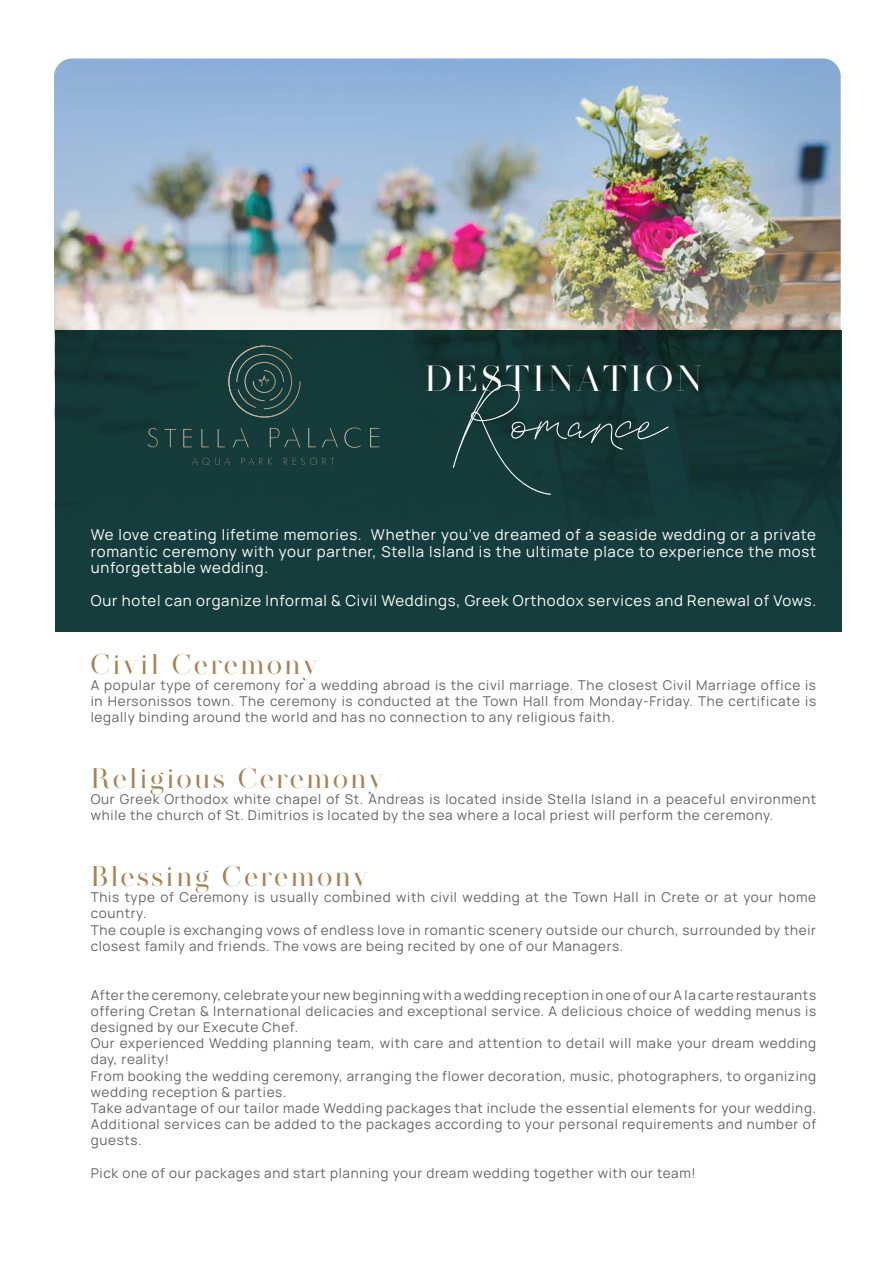
<style>
.page{position:relative;width:893px;height:1263px;background:#fff}
.page>*{position:absolute;margin:0;border:0;box-sizing:border-box;transform-origin:0 0}
.t1{font:72.9px "Blanc Seing";letter-spacing:-.035em;color:#fff}
.t2{font:36.45px "MADESAONARA";letter-spacing:.1em;color:#fff}
.t3{font:28.5px "MADESAONARA";letter-spacing:.1em;color:#a58355}
.t4{font:15px/16.5px "Manrope";letter-spacing:.05em;color:#fff;text-align:justify}
.t5{font:13.5px/16.2px "Manrope";letter-spacing:.05em;color:#636366}
</style>
<div class="page">
<img style="left:54px;top:58px;width:787px;height:574px">
<div style="left:55px;top:330px;width:787px;height:301px;background:#163e3d"></div>
<svg style="left:270px;top:428px;width:30px;height:19px"></svg>
<svg style="left:322px;top:428px;width:16px;height:19px"></svg>
<svg style="left:233px;top:428px;width:16px;height:19px"></svg>
<svg style="left:308px;top:428px;width:8px;height:19px"></svg>
<svg style="left:344px;top:427px;width:17px;height:21px"></svg>
<svg style="left:370px;top:428px;width:9px;height:19px"></svg>
<svg style="left:148px;top:428px;width:10px;height:19px"></svg>
<svg style="left:165px;top:429px;width:11px;height:18px"></svg>
<svg style="left:183px;top:429px;width:9px;height:18px"></svg>
<svg style="left:201px;top:429px;width:8px;height:18px"></svg>
<svg style="left:218px;top:429px;width:7px;height:18px"></svg>
<svg style="left:192px;top:458px;width:38px;height:7px"></svg>
<svg style="left:241px;top:458px;width:31px;height:7px"></svg>
<svg style="left:284px;top:458px;width:51px;height:7px"></svg>
<svg style="left:228px;top:345px;width:73px;height:72px"></svg>
<p class="t2" style="left:425px;top:357px;width:279px">DESTINATION</p>
<p class="t1" style="left:462px;top:370px;width:204px">Romance</p>
<p class="t4" style="left:91px;top:526px;width:727px">We love creating lifetime memories. Whether you’ve dreamed of a seaside wedding or a private romantic ceremony with your partner, Stella Island is the ultimate place to experience the most unforgettable wedding.</p>
<p class="t4" style="left:91px;top:592px;width:727px">Our hotel can organize Informal &amp; Civil Weddings, Greek Orthodox services and Renewal of Vows.</p>
<p class="t3" style="left:91px;top:647px;width:228px">Civil Ceremony</p>
<p class="t5" style="left:91px;top:676px;width:727px;text-align:justify">A popular type of ceremony for a wedding abroad is the civil marriage. The closest Civil Marriage office is in Hersonissos town. The ceremony is conducted at the Town Hall from Monday-Friday. The certificate is legally binding around the world and has no connection to any religious faith.</p>
<p class="t3" style="left:91px;top:762px;width:294px">Religious Ceremony</p>
<p class="t5" style="left:91px;top:790px;width:727px">Our Greek Orthodox white chapel of St. Andreas is located inside Stella Island in a peaceful environment while the church of St. Dimitrios is located by the sea where a local priest will perform the ceremony.</p>
<p class="t3" style="left:91px;top:860px;width:278px">Blessing Ceremony</p>
<p class="t5" style="left:91px;top:889px;width:727px">This type of Ceremony is usually combined with civil wedding at the Town Hall in Crete or at your home country.</p>
<p class="t5" style="left:91px;top:921px;width:727px">The couple is exchanging vows of endless love in romantic scenery outside our church, surrounded by their closest family and friends. The vows are being recited by one of our Managers.</p>
<p class="t5" style="left:91px;top:986px;width:727px;text-align:justify">After the ceremony, celebrate your new beginning with a wedding reception in one of our A la carte restaurants offering Cretan &amp; International delicacies and exceptional service. A delicious choice of wedding menus is designed by our Execute Chef.</p>
<p class="t5" style="left:91px;top:1034px;width:727px">Our experienced Wedding planning team, with care and attention to detail will make your dream wedding day, reality!</p>
<p class="t5" style="left:91px;top:1067px;width:727px">From booking the wedding ceremony, arranging the flower decoration, music, photographers, to organizing wedding reception &amp; parties.</p>
<p class="t5" style="left:91px;top:1099px;width:727px;text-align:justify">Take advantage of our tailor made Wedding packages that include the essential elements for your wedding.<br>Additional services can be added to the packages according to your personal requirements and number of guests.</p>
<p class="t5" style="left:91px;top:1164px;width:606px">Pick one of our packages and start planning your dream wedding together with our team!</p>
</div>
